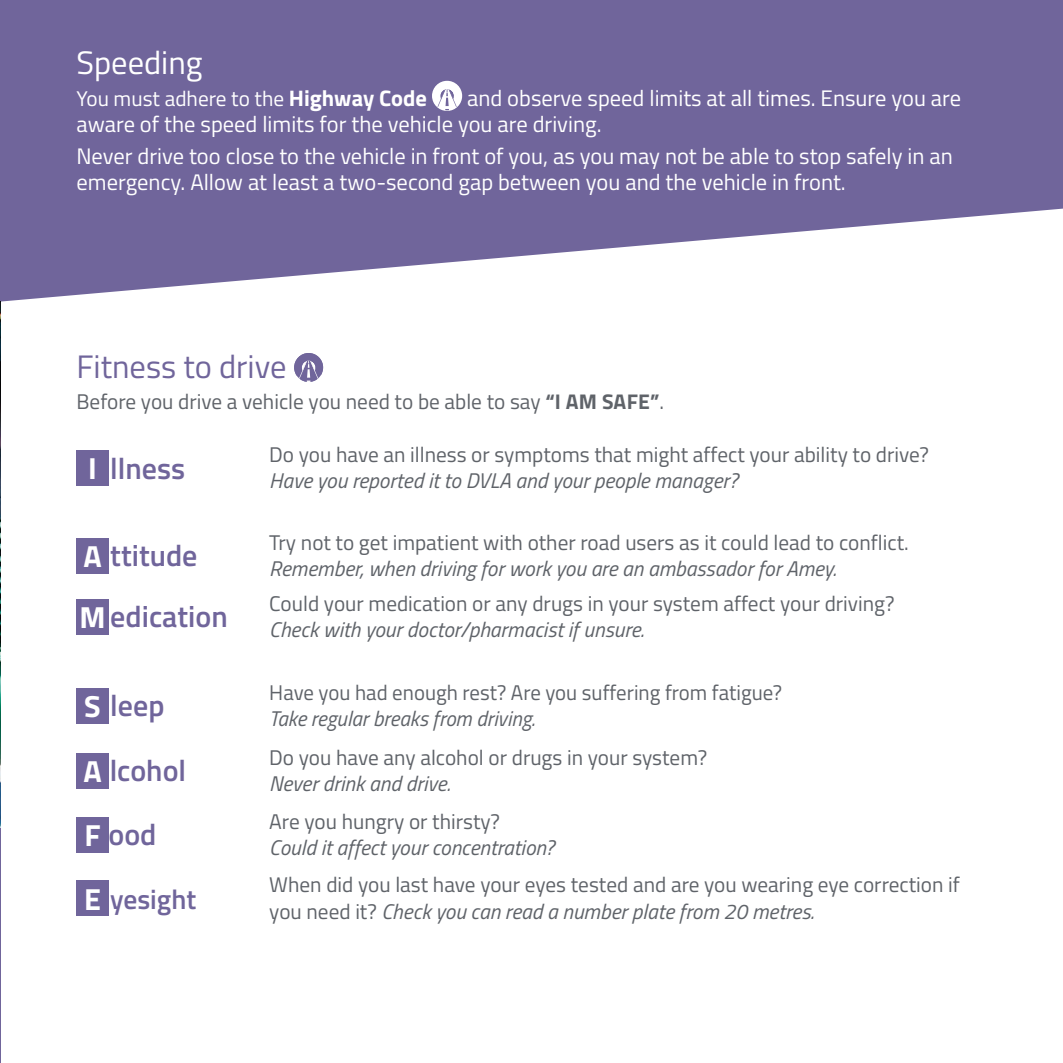
<style>
.page{position:relative;width:1063px;height:1063px;background:#fff}
.page>*{position:absolute;margin:0;border:0;box-sizing:border-box;transform-origin:0 0}
.t1{font:32.5px "Titillium Web";color:#70659b}
.t2{font:32.5px "Titillium Web";color:#fff}
.t3{font:600 30px "Titillium Web";color:#70659b}
.t4{font:600 27.5px "Titillium Web";color:#70659b}
.t5{font:22.5px/26.2px "Titillium Web";color:#fff}
.t6{font:21.25px/26.2px "Titillium Web";color:#5f6369}
.t7{font:italic 21.25px "Titillium Web";color:#5f6369}
.t8{font:21.25px "Titillium Web";color:#fff}
.s1{font-weight:700;font-size:22.5px}
.s2{font-weight:700}
.s3{font-weight:700;font-size:30.5px;color:#fff}
.s4{font-style:italic}
</style>
<div class="page">
<svg style="left:0;top:0;width:1063px;height:302px;fill:#70659b"></svg>
<img style="left:0;top:302px;width:1px;height:525px">
<svg style="left:432px;top:81px;width:30px;height:30px"></svg>
<svg style="left:433px;top:81px;width:29px;height:29px"></svg>
<div style="left:294px;top:352px;width:30px;height:31px;border:1px solid #fff;border-radius:50%"></div>
<svg style="left:294px;top:353px;width:29px;height:29px"></svg>
<div style="left:77px;top:450px;width:32px;height:36px;background:#70659b"></div>
<div style="left:77px;top:538px;width:32px;height:35px;background:#70659b"></div>
<div style="left:77px;top:599px;width:32px;height:36px;background:#70659b"></div>
<div style="left:77px;top:688px;width:32px;height:36px;background:#70659b"></div>
<div style="left:77px;top:753px;width:32px;height:35px;background:#70659b"></div>
<div style="left:77px;top:817px;width:32px;height:36px;background:#70659b"></div>
<div style="left:77px;top:881px;width:32px;height:35px;background:#70659b"></div>
<h1 class="t2" style="left:77px;top:37px;width:128px">Speeding</h1>
<p class="t8" style="left:77px;top:82px;width:352px">You must adhere to the <span class="s1">Highway Code</span></p>
<p class="t5" style="left:77px;top:84px;width:886px;text-indent:391px">and observe speed limits at all times. Ensure you are aware of the speed limits for the vehicle you are driving.</p>
<p class="t5" style="left:77px;top:143px;width:878px">Never drive too close to the vehicle in front of you, as you may not be able to stop safely in an emergency. Allow at least a two-second gap between you and the vehicle in front.</p>
<h1 class="t1" style="left:77px;top:341px;width:211px">Fitness to drive</h1>
<p class="t6" style="left:77px;top:388px;width:589px">Before you drive a vehicle you need to be able to say <span class="s2">“I AM SAFE”</span>.</p>
<h2 class="t3" style="left:88px;top:445px;width:99px"><span class="s3">I</span> llness</h2>
<h2 class="t3" style="left:83px;top:532px;width:116px"><span class="s3">A</span> ttitude</h2>
<h2 class="t3" style="left:79px;top:593px;width:150px"><span class="s3">M</span> edication</h2>
<h2 class="t3" style="left:84px;top:682px;width:82px"><span class="s3">S</span> leep</h2>
<h2 class="t3" style="left:83px;top:747px;width:104px"><span class="s3">A</span> lcohol</h2>
<h2 class="t3" style="left:84px;top:811px;width:74px"><span class="s3">F</span> ood</h2>
<p class="t6" style="left:269px;top:441px;width:661px">Do you have an illness or symptoms that might affect your ability to drive?</p>
<p class="t7" style="left:269px;top:464px;width:470px">Have you reported it to DVLA and your people manager?</p>
<p class="t6" style="left:269px;top:528px;width:641px">Try not to get impatient with other road users as it could lead to conflict.</p>
<p class="t7" style="left:269px;top:552px;width:569px">Remember, when driving for work you are an ambassador for Amey.</p>
<p class="t6" style="left:269px;top:590px;width:627px">Could your medication or any drugs in your system affect your driving?</p>
<p class="t7" style="left:269px;top:613px;width:376px">Check with your doctor/pharmacist if unsure.</p>
<p class="t6" style="left:269px;top:679px;width:515px">Have you had enough rest? Are you suffering from fatigue?</p>
<p class="t7" style="left:269px;top:702px;width:267px">Take regular breaks from driving.</p>
<p class="t6" style="left:269px;top:743px;width:439px">Do you have any alcohol or drugs in your system?</p>
<p class="t7" style="left:269px;top:767px;width:182px">Never drink and drive.</p>
<p class="t6" style="left:269px;top:808px;width:232px">Are you hungry or thirsty?</p>
<p class="t7" style="left:269px;top:831px;width:287px">Could it affect your concentration?</p>
<p class="t4" style="left:84px;top:878px;width:114px"><span class="s3">E</span> yesight</p>
<p class="t6" style="left:269px;top:871px;width:692px">When did you last have your eyes tested and are you wearing eye correction if you need it? <span class="s4">Check you can read a number plate from 20 metres.</span></p>
</div>
